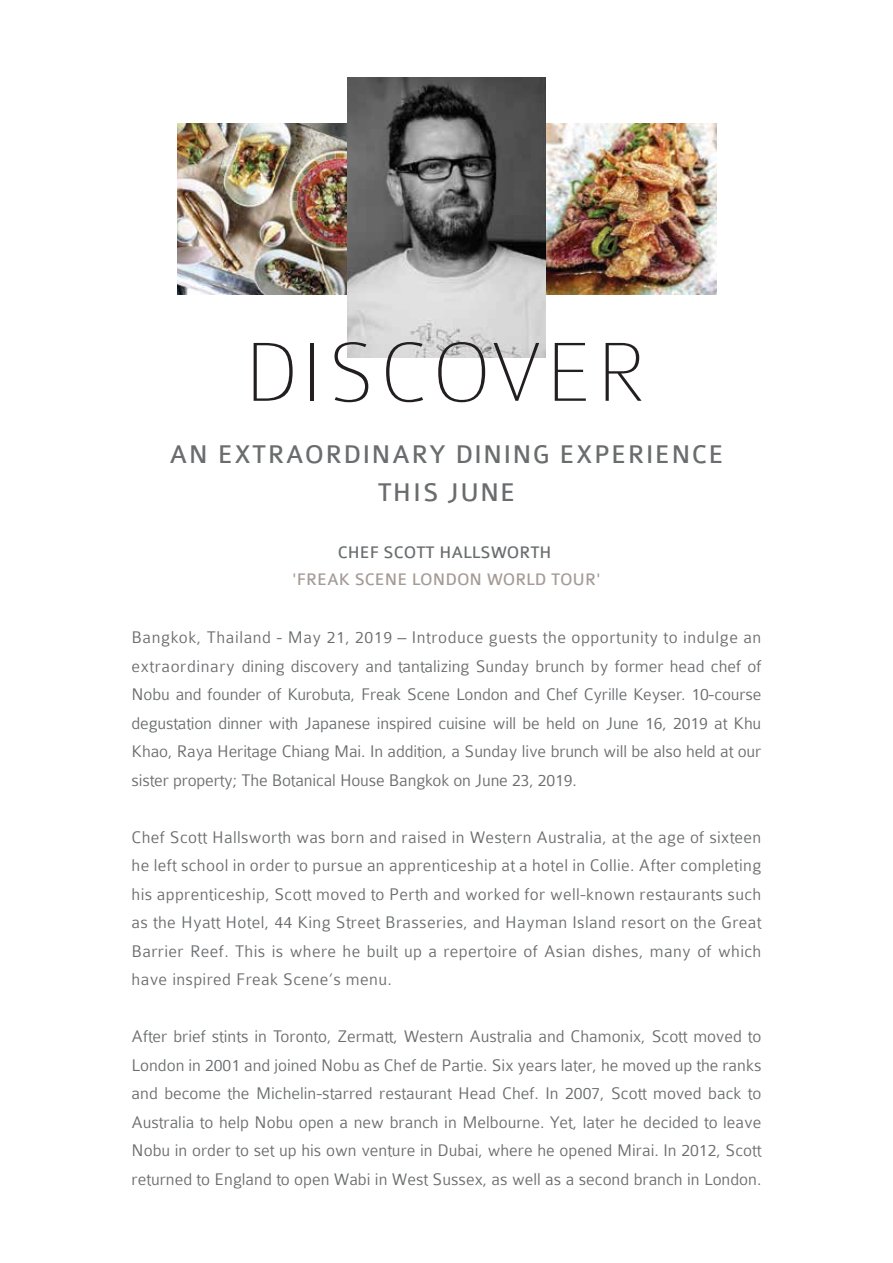
<style>
.page{position:relative;width:893px;height:1263px;background:#fff}
.page>*{position:absolute;margin:0;border:0;box-sizing:border-box;transform-origin:0 0}
.t1{font:27.3px/37.8px "Colaborate";letter-spacing:.05em;color:#6a6c6e;text-align:center}
.t2{font:300 18px/28.5px "Colaborate";color:#6a6c6e;text-align:justify}
.t3{font:17.85px "Colaborate";color:#a59b96}
.t4{font:17.85px "Colaborate";color:#6a6c6e}
</style>
<div class="page">
<img style="left:545px;top:123px;width:171px;height:171px">
<img style="left:177px;top:123px;width:171px;height:171px">
<img style="left:348px;top:77px;width:197px;height:281px">
<svg style="left:254px;top:343px;width:39px;height:58px"></svg>
<hr style="left:310px;top:343px;width:3px;height:58px;background:#231f20">
<svg style="left:334px;top:342px;width:34px;height:60px"></svg>
<svg style="left:386px;top:342px;width:37px;height:60px"></svg>
<svg style="left:438px;top:342px;width:47px;height:60px"></svg>
<svg style="left:494px;top:343px;width:45px;height:58px"></svg>
<svg style="left:555px;top:343px;width:31px;height:58px"></svg>
<svg style="left:606px;top:343px;width:35px;height:58px"></svg>
<h1 class="t1" style="left:169px;top:436px;width:556px">AN EXTRAORDINARY DINING EXPERIENCE<br>THIS JUNE</h1>
<p class="t4" style="left:338px;top:543px;width:215px">CHEF SCOTT HALLSWORTH</p>
<p class="t3" style="left:292px;top:570px;width:310px">'FREAK SCENE LONDON WORLD TOUR'</p>
<p class="t2" style="left:132px;top:623px;width:631px">Bangkok, Thailand - May 21, 2019 – Introduce guests the opportunity to indulge an extraordinary dining discovery and tantalizing Sunday brunch by former head chef of Nobu and founder of Kurobuta, Freak Scene London and Chef Cyrille Keyser. 10-course degustation dinner with Japanese inspired cuisine will be held on June 16, 2019 at Khu Khao, Raya Heritage Chiang Mai. In addition, a Sunday live brunch will be also held at our sister property; The Botanical House Bangkok on June 23, 2019.</p>
<p class="t2" style="left:132px;top:823px;width:631px">Chef Scott Hallsworth was born and raised in Western Australia, at the age of sixteen he left school in order to pursue an apprenticeship at a hotel in Collie. After completing his apprenticeship, Scott moved to Perth and worked for well-known restaurants such as the Hyatt Hotel, 44 King Street Brasseries, and Hayman Island resort on the Great Barrier Reef. This is where he built up a repertoire of Asian dishes, many of which have inspired Freak Scene’s menu.</p>
<p class="t2" style="left:132px;top:1022px;width:631px">After brief stints in Toronto, Zermatt, Western Australia and Chamonix, Scott moved to London in 2001 and joined Nobu as Chef de Partie. Six years later, he moved up the ranks and become the Michelin-starred restaurant Head Chef. In 2007, Scott moved back to Australia to help Nobu open a new branch in Melbourne. Yet, later he decided to leave Nobu in order to set up his own venture in Dubai, where he opened Mirai. In 2012, Scott returned to England to open Wabi in West Sussex, as well as a second branch in London.</p>
</div>
